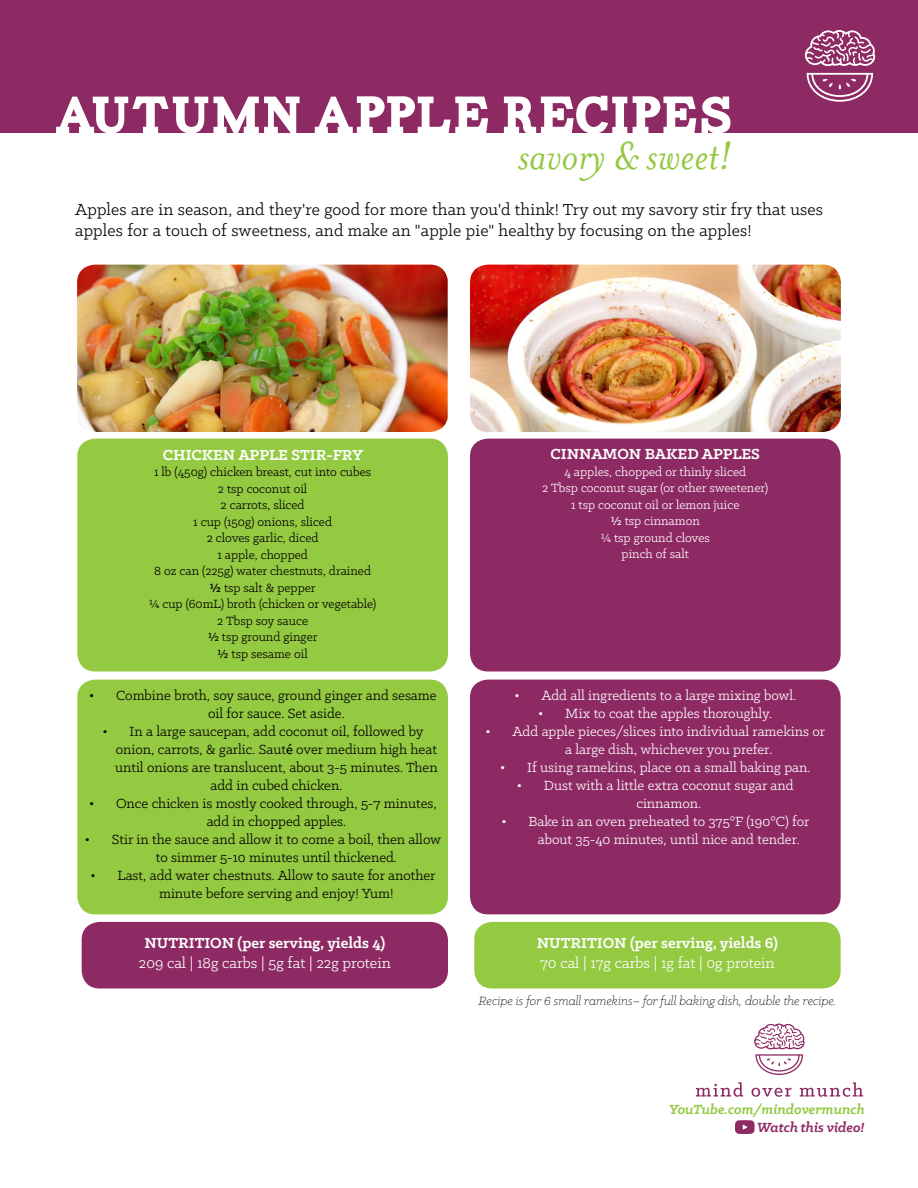
<style>
.page{position:relative;width:918px;height:1188px;background:#fff}
.page>*{position:absolute;margin:0;border:0;box-sizing:border-box;transform-origin:0 0}
.t1{font:52.5px "Carton";color:#fff}
.t2{font:italic 45px "Mrs Eaves OT";color:#94c942}
.t3{font:18px/21.6px "Klinic Slab";letter-spacing:.01em;color:#000}
.t4{font:700 16.5px "Klinic Slab";color:#fff}
.t5{font:16.5px "Klinic Slab";color:#fff}
.t6{font:15px/18px "Klinic Slab";color:#000}
.t7{font:15px/18px "Klinic Slab";color:#fff}
.t8{font:italic 700 15px "Klinic Slab";color:#94c942}
.t9{font:italic 700 15px "Klinic Slab";color:#8e2a63}
.t10{font:13.5px/16.5px "Klinic Slab";color:#000;text-align:center}
.t11{font:13.5px/16.5px "Klinic Slab";color:#fff;text-align:center}
.t12{font:italic 300 13.5px "Klinic Slab";letter-spacing:-.005em;color:#000}
.s1{font-weight:700}
.s2{font-style:inherit}
</style>
<div class="page">
<div style="left:0;top:0;width:918px;height:132px;background:#8e2a63"></div>
<svg style="left:805px;top:30px;width:70px;height:36px"></svg>
<svg style="left:807px;top:73px;width:66px;height:29px"></svg>
<div style="left:470px;top:439px;width:371px;height:232px;background:#8e2a63;border-radius:18px"></div>
<div style="left:470px;top:680px;width:371px;height:234px;background:#8e2a63;border-radius:18px"></div>
<div style="left:77px;top:439px;width:371px;height:232px;background:#94c942;border-radius:18px"></div>
<div style="left:77px;top:680px;width:371px;height:234px;background:#94c942;border-radius:18px"></div>
<img style="left:77px;top:265px;width:371px;height:167px">
<img style="left:470px;top:265px;width:371px;height:167px">
<svg style="left:696px;top:1082px;width:47px;height:15px"></svg>
<svg style="left:751px;top:1088px;width:40px;height:9px"></svg>
<svg style="left:800px;top:1082px;width:63px;height:15px"></svg>
<svg style="left:754px;top:1024px;width:51px;height:51px"></svg>
<svg style="left:735px;top:1120px;width:20px;height:14px"></svg>
<div style="left:474px;top:922px;width:367px;height:67px;background:#94c942;border-radius:18px"></div>
<div style="left:82px;top:922px;width:366px;height:67px;background:#8e2a63;border-radius:18px"></div>
<h1 class="t1" style="left:54px;top:94px;width:681px">AUTUMN APPLE RECIPES</h1>
<h2 class="t2" style="left:518px;top:132px;width:216px">savory &amp; sweet!</h2>
<p class="t3" style="left:75px;top:198px;width:749px">Apples are in season, and they're good for more than you'd think! Try out my savory stir fry that uses apples for a touch of sweetness, and make an "apple pie" healthy by focusing on the apples!</p>
<p class="t4" style="left:163px;top:444px;width:202px">CHICKEN APPLE STIR-FRY</p>
<p class="t10" style="left:149px;top:463px;width:229px">1 lb (450g) chicken breast, cut into cubes<br>2 tsp coconut oil<br>2 carrots, sliced<br>1 cup (150g) onions, sliced<br>2 cloves garlic, diced<br>1 apple, chopped<br>8 oz can (225g) water chestnuts, drained <span class="s1">½</span> tsp salt &amp; pepper<br>¼ cup (60mL) broth (chicken or vegetable)<br>2 Tbsp soy sauce<br><span class="s2">½</span> tsp ground ginger<br><span class="s2">½</span> tsp sesame oil</p>
<p class="t6" style="left:208px;top:686px;width:230px;text-indent:-119px">• Combine broth, soy sauce, ground ginger and sesame oil for sauce. Set aside.</p>
<p class="t6" style="left:103px;top:722px;width:322px">• In a large saucepan, add coconut oil, followed by</p>
<p class="t6" style="left:116px;top:740px;width:323px">onion, carrots, &amp; garlic. Saut<span class="s2">é</span> over medium high heat</p>
<p class="t6" style="left:115px;top:758px;width:324px">until onions are translucent, about 3-5 minutes. Then</p>
<p class="t6" style="left:210px;top:776px;width:133px">add in cubed chicken.</p>
<p class="t6" style="left:207px;top:794px;width:232px;text-indent:-118px">• Once chicken is mostly cooked through, 5-7 minutes, add in chopped apples.</p>
<p class="t6" style="left:156px;top:830px;width:287px;text-indent:-71px">• Stir in the sauce and allow it to come a boil, then allow to simmer 5-10 minutes until thickened.</p>
<p class="t6" style="left:159px;top:866px;width:278px;text-indent:-69px">• Last, add water chestnuts. Allow to saute for another minute before serving and enjoy! Yum!</p>
<p class="t4" style="left:144px;top:932px;width:242px">NUTRITION (per serving, yields 4)</p>
<p class="t5" style="left:139px;top:952px;width:253px">209 cal | 18g carbs | 5g fat | 22g protein</p>
<p class="t4" style="left:551px;top:443px;width:211px">CINNAMON BAKED APPLES</p>
<p class="t11" style="left:542px;top:463px;width:227px">4 apples, chopped or thinly sliced<br>2 Tbsp coconut sugar (or other sweetener)<br>1 tsp coconut oil or lemon juice<br><span class="s2">½</span> tsp cinnamon<br>¼ tsp ground cloves<br>pinch of salt</p>
<p class="t7" style="left:514px;top:686px;width:283px">• Add all ingredients to a large mixing bowl.</p>
<p class="t7" style="left:538px;top:704px;width:235px">• Mix to coat the apples thoroughly.</p>
<p class="t7" style="left:565px;top:722px;width:261px;text-indent:-80px">• Add apple pieces/slices into individual ramekins or a large dish, whichever you prefer.</p>
<p class="t7" style="left:500px;top:758px;width:312px">• If using ramekins, place on a small baking pan.</p>
<p class="t7" style="left:636px;top:776px;width:159px;text-indent:-120px">• Dust with a little extra coconut sugar and cinnamon.</p>
<p class="t7" style="left:538px;top:812px;width:273px;text-indent:-36px">• Bake in an oven preheated to 375°F (190°C) for about 35-40 minutes, until nice and tender.</p>
<p class="t4" style="left:537px;top:932px;width:243px">NUTRITION (per serving, yields 6)</p>
<p class="t5" style="left:540px;top:952px;width:236px">70 cal | 17g carbs | 1g fat | 0g protein</p>
<p class="t12" style="left:479px;top:993px;width:359px">Recipe is for 6 small ramekins– for full baking dish, double the recipe.</p>
<p class="t8" style="left:669px;top:1100px;width:197px">YouTube.com/mindovermunch</p>
<p class="t9" style="left:757px;top:1118px;width:109px">Watch this video!</p>
</div>
